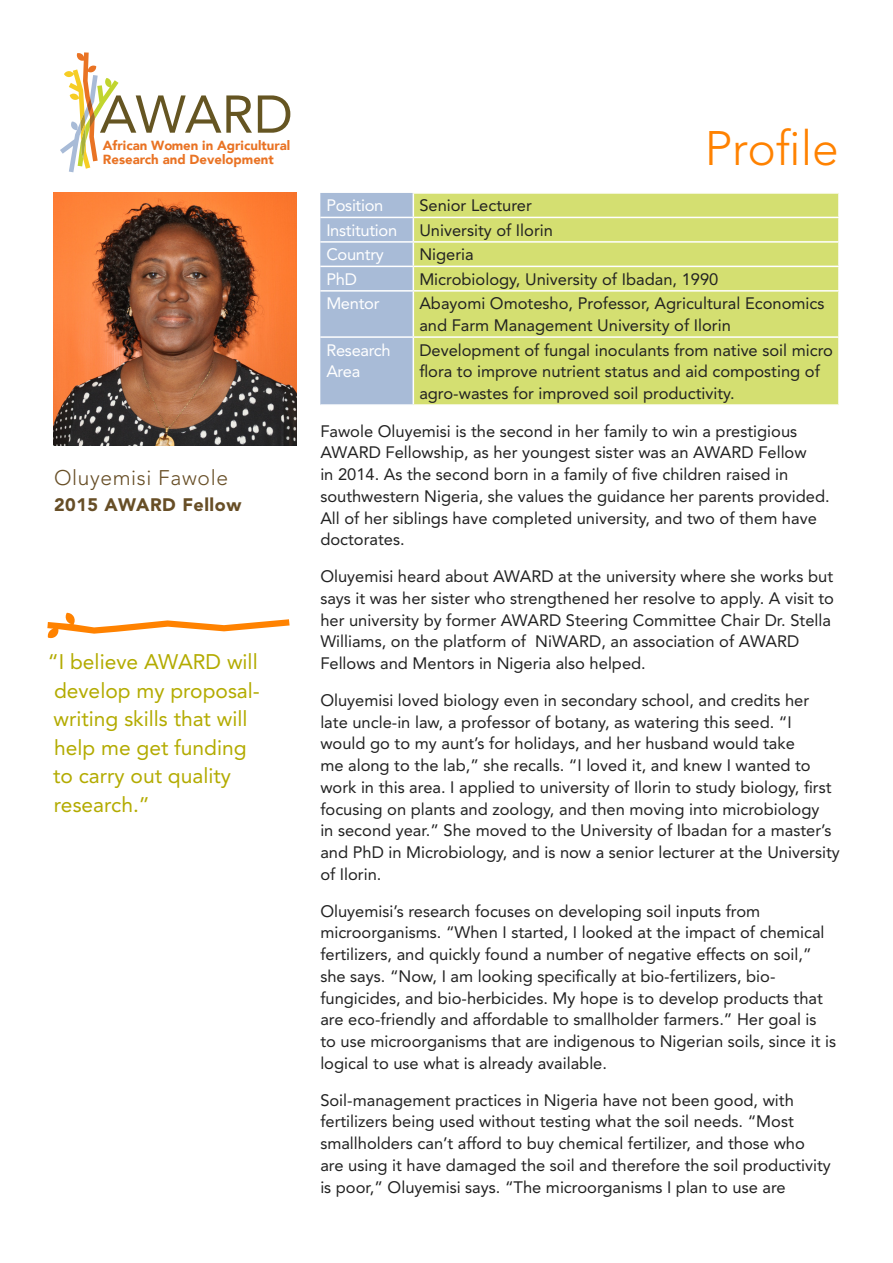
<style>
.page{position:relative;width:893px;height:1263px;background:#fff}
.page>*{position:absolute;margin:0;border:0;box-sizing:border-box;transform-origin:0 0}
.t1{font:300 48px "Avenir LT Std";color:#ff8200}
.Award_Body_Copy{font:21px/28.5px "Avenir LT Std";color:#b3ab00}
._2013_AWARD_Fellow{font:300 21px "Avenir LT Std";letter-spacing:.03em;color:#674e26}
._2013_AWARD_Fellow-2{font:900 18px "Avenir LT Std";letter-spacing:.03em;color:#674e26}
.t2{font:16.5px/21.8px "Avenir LT Std";color:#222}
.Award_Body_Copy-2{font:16.5px/21.8px "Avenir LT Std";letter-spacing:-.02em;color:#fff}
.t3{font:900 13.2px/14.7px "Avenir";color:#e97324}
</style>
<div class="page">
<svg style="left:258px;top:95px;width:32px;height:38px"></svg>
<svg style="left:60px;top:52px;width:192px;height:120px"></svg>
<img style="left:54px;top:192px;width:242px;height:254px">
<div style="left:414px;top:194px;width:424px;height:210px;background:#d4df71"></div>
<hr style="left:413px;top:217px;width:427px;height:1px;background:#fff">
<hr style="left:413px;top:241px;width:427px;height:2px;background:#fff">
<hr style="left:413px;top:266px;width:427px;height:1px;background:#fff">
<div style="left:320px;top:193px;width:94px;height:211px;background:#a8bbd7"></div>
<hr style="left:413px;top:290px;width:427px;height:2px;background:#fff">
<hr style="left:413px;top:292px;width:1px;height:44px;background:#fff">
<hr style="left:413px;top:336px;width:427px;height:2px;background:#fff">
<hr style="left:413px;top:338px;width:1px;height:66px;background:#fff">
<hr style="left:320px;top:217px;width:93px;height:1px;background:#fff">
<hr style="left:320px;top:241px;width:93px;height:2px;background:#fff">
<hr style="left:320px;top:266px;width:93px;height:1px;background:#fff">
<hr style="left:320px;top:290px;width:93px;height:2px;background:#fff">
<hr style="left:320px;top:336px;width:93px;height:2px;background:#fff">
<svg style="left:47px;top:613px;width:243px;height:25px"></svg>
<p class="t3" style="left:103px;top:137px;width:189px">African Women in Agricultural<br>Research and Development</p>
<p class="_2013_AWARD_Fellow" style="left:54px;top:466px;width:176px">Oluyemisi Fawole</p>
<p class="_2013_AWARD_Fellow-2" style="left:54px;top:494px;width:189px">2015 AWARD Fellow</p>
<p class="Award_Body_Copy" style="left:48px;top:648px;width:213px">“I believe AWARD will develop my proposal&shy;writing skills that will help me get funding to carry out quality research.”</p>
<h1 class="t1" style="left:705px;top:120px;width:136px">Profile</h1>
<p class="Award_Body_Copy-2" style="left:326px;top:195px;width:59px">Position</p>
<p class="t2" style="left:419px;top:195px;width:114px">Senior Lecturer</p>
<p class="Award_Body_Copy-2" style="left:326px;top:219px;width:72px">Institution</p>
<p class="t2" style="left:419px;top:219px;width:135px">University of Ilorin</p>
<p class="Award_Body_Copy-2" style="left:326px;top:244px;width:59px">Country</p>
<p class="t2" style="left:419px;top:244px;width:56px">Nigeria</p>
<p class="Award_Body_Copy-2" style="left:326px;top:268px;width:32px">PhD</p>
<p class="t2" style="left:419px;top:268px;width:301px">Microbiology, University of Ibadan, 1990</p>
<p class="Award_Body_Copy-2" style="left:326px;top:293px;width:55px">Mentor</p>
<p class="t2" style="left:419px;top:293px;width:407px">Abayomi Omotesho, Professor, Agricultural Economics and Farm Management University of Ilorin</p>
<p class="Award_Body_Copy-2" style="left:326px;top:339px;width:66px">Research<br>Area</p>
<p class="t2" style="left:419px;top:339px;width:415px">Development of fungal inoculants from native soil micro flora to improve nutrient status and aid composting of agro-wastes for improved soil productivity.</p>
<p class="t2" style="left:320px;top:420px;width:511px">Fawole Oluyemisi is the second in her family to win a prestigious AWARD Fellowship, as her youngest sister was an AWARD Fellow<br>in 2014. As the second born in a family of five children raised in southwestern Nigeria, she values the guidance her parents provided.<br>All of her siblings have completed university, and two of them have doctorates.</p>
<p class="t2" style="left:320px;top:566px;width:515px">Oluyemisi heard about AWARD at the university where she works but says it was her sister who strengthened her resolve to apply. A visit to her university by former AWARD Steering Committee Chair Dr. Stella Williams, on the platform of NiWARD, an association of AWARD Fellows and Mentors in Nigeria also helped.</p>
<p class="t2" style="left:320px;top:689px;width:521px">Oluyemisi loved biology even in secondary school, and credits her late uncle-in law, a professor of botany, as watering this seed. “I would go to my aunt’s for holidays, and her husband would take<br>me along to the lab,” she recalls. “I loved it, and knew I wanted to work in this area. I applied to university of Ilorin to study biology, first focusing on plants and zoology, and then moving into microbiology<br>in second year.” She moved to the University of Ibadan for a master’s and PhD in Microbiology, and is now a senior lecturer at the University of Ilorin.</p>
<p class="t2" style="left:320px;top:900px;width:517px">Oluyemisi’s research focuses on developing soil inputs from microorganisms. “When I started, I looked at the impact of chemical fertilizers, and quickly found a number of negative effects on soil,” she says. “Now, I am looking specifically at bio-fertilizers, bio&shy;fungicides, and bio-herbicides. My hope is to develop products that are eco-friendly and affordable to smallholder farmers.” Her goal is to use microorganisms that are indigenous to Nigerian soils, since it is logical to use what is already available.</p>
<p class="t2" style="left:320px;top:1089px;width:512px">Soil-management practices in Nigeria have not been good, with fertilizers being used without testing what the soil needs. “Most smallholders can’t afford to buy chemical fertilizer, and those who are using it have damaged the soil and therefore the soil productivity is poor,” Oluyemisi says. “The microorganisms I plan to use are</p>
</div>
